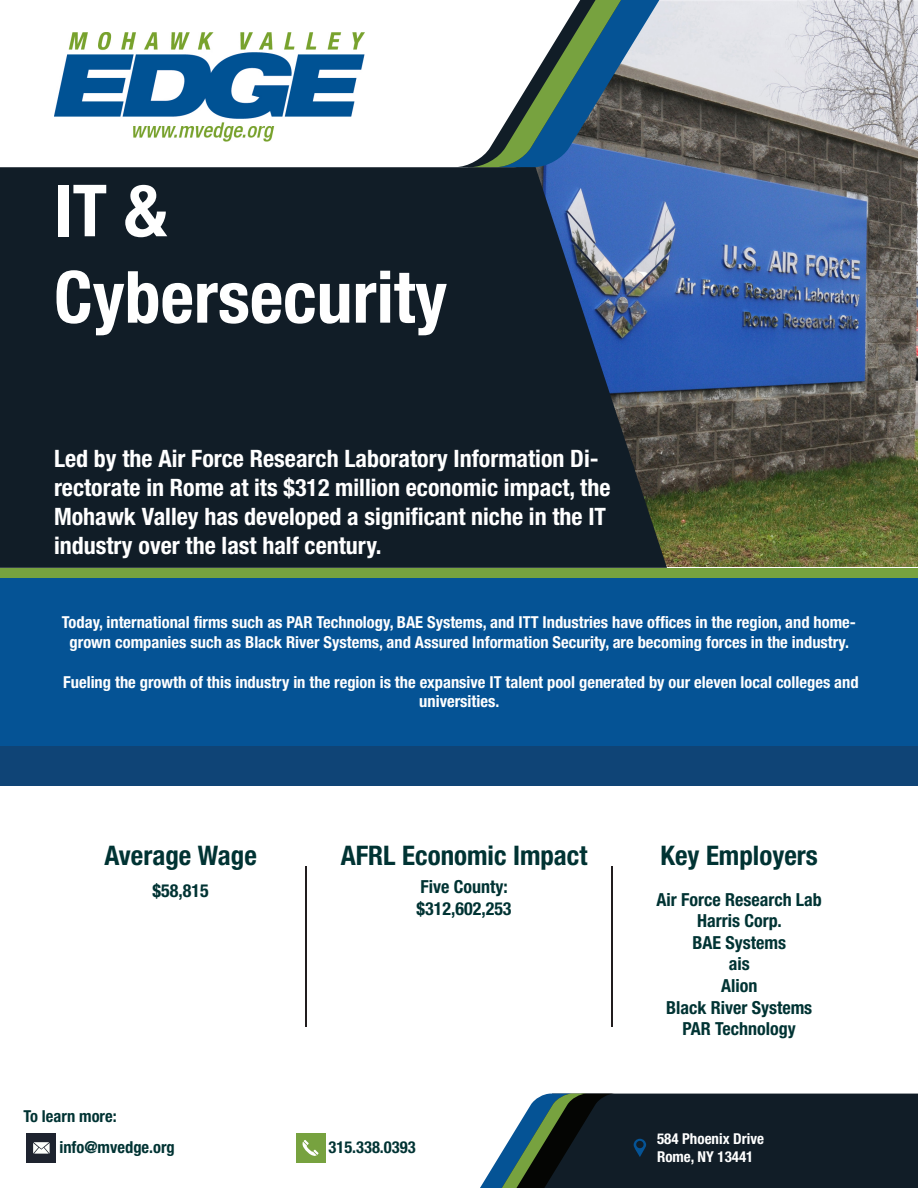
<style>
.page{position:relative;width:918px;height:1188px;background:#fff}
.page>*{position:absolute;margin:0;border:0;box-sizing:border-box;transform-origin:0 0}
.t1{font:700 condensed 72px "Helvetica Neue LT Pro";color:#fff}
.t2{font:700 condensed 27px "Helvetica Neue LT Pro";color:#033}
.t3{font:700 condensed 24px/28.8px "Helvetica Neue LT Pro";color:#fff}
.t4{font:700 condensed 18px "Helvetica Neue LT Pro";color:#033}
.t5{font:700 condensed 16.5px/19.8px "Helvetica Neue LT Pro";color:#fff;text-align:center}
.t6{font:700 condensed 16.5px "Helvetica Neue LT Pro";color:#033}
.t7{font:700 condensed 15px "Helvetica Neue LT Pro";color:#fff}
</style>
<div class="page">
<img style="left:659px;top:0;width:259px;height:567px">
<svg style="left:0;top:167px;width:667px;height:401px;background:#172432"></svg>
<svg style="left:458px;top:0;width:201px;height:167px"></svg>
<div style="left:0;top:568px;width:918px;height:217px;background:#055395"></div>
<div style="left:0;top:568px;width:918px;height:9px;background:#77a23f"></div>
<div style="left:0;top:746px;width:918px;height:39px;background:#0f4476"></div>
<div style="left:296px;top:1133px;width:29px;height:29px;background:#77a23f"></div>
<svg style="left:302px;top:1140px;width:17px;height:16px"></svg>
<div style="left:27px;top:1133px;width:29px;height:29px;background:#1e232f"></div>
<svg style="left:33px;top:1142px;width:17px;height:12px"></svg>
<svg style="left:480px;top:1094px;width:438px;height:94px;background:#223139"></svg>
<hr style="left:305px;top:866px;width:1px;height:161px;background:#211d1e">
<hr style="left:611px;top:866px;width:2px;height:161px;background:#211d1e">
<img style="left:54px;top:32px;width:310px;height:110px">
<p class="t1" style="left:54px;top:167px;width:115px">IT &amp;</p>
<p class="t1" style="left:54px;top:253px;width:395px">Cybersecurity</p>
<p class="t3" style="left:54px;top:444px;width:558px">Led by the Air Force Research Laboratory Information Di&shy;rectorate in Rome at its $312 million economic impact, the Mohawk Valley has developed a significant niche in the IT industry over the last half century.</p>
<p class="t5" style="left:62px;top:612px;width:796px">Today, international firms such as PAR Technology, BAE Systems, and ITT Industries have offices in the region, and home&shy;grown companies such as Black River Systems, and Assured Information Security, are becoming forces in the industry.</p>
<p class="t5" style="left:63px;top:672px;width:797px">Fueling the growth of this industry in the region is the expansive IT talent pool generated by our eleven local colleges and universities.</p>
<p class="t2" style="left:104px;top:839px;width:154px">Average Wage</p>
<p class="t2" style="left:341px;top:839px;width:248px">AFRL Economic Impact</p>
<p class="t2" style="left:661px;top:839px;width:159px">Key Employers</p>
<p class="t4" style="left:153px;top:880px;width:58px">$58,815</p>
<p class="t4" style="left:420px;top:876px;width:89px">Five County:</p>
<p class="t4" style="left:417px;top:898px;width:97px">$312,602,253</p>
<p class="t4" style="left:656px;top:888px;width:167px">Air Force Research Lab</p>
<p class="t4" style="left:697px;top:910px;width:86px">Harris Corp.</p>
<p class="t4" style="left:692px;top:932px;width:95px">BAE Systems</p>
<p class="t4" style="left:729px;top:953px;width:22px">ais</p>
<p class="t4" style="left:721px;top:975px;width:38px">Alion</p>
<p class="t4" style="left:666px;top:996px;width:148px">Black River Systems</p>
<p class="t4" style="left:682px;top:1018px;width:115px">PAR Technology</p>
<p class="t6" style="left:23px;top:1106px;width:95px">To learn more:</p>
<p class="t6" style="left:59px;top:1138px;width:117px">info@mvedge.org</p>
<p class="t6" style="left:328px;top:1138px;width:89px">315.338.0393</p>
<p class="t7" style="left:657px;top:1130px;width:109px">584 Phoenix Drive</p>
<p class="t7" style="left:657px;top:1148px;width:98px">Rome, NY 13441</p>
</div>
